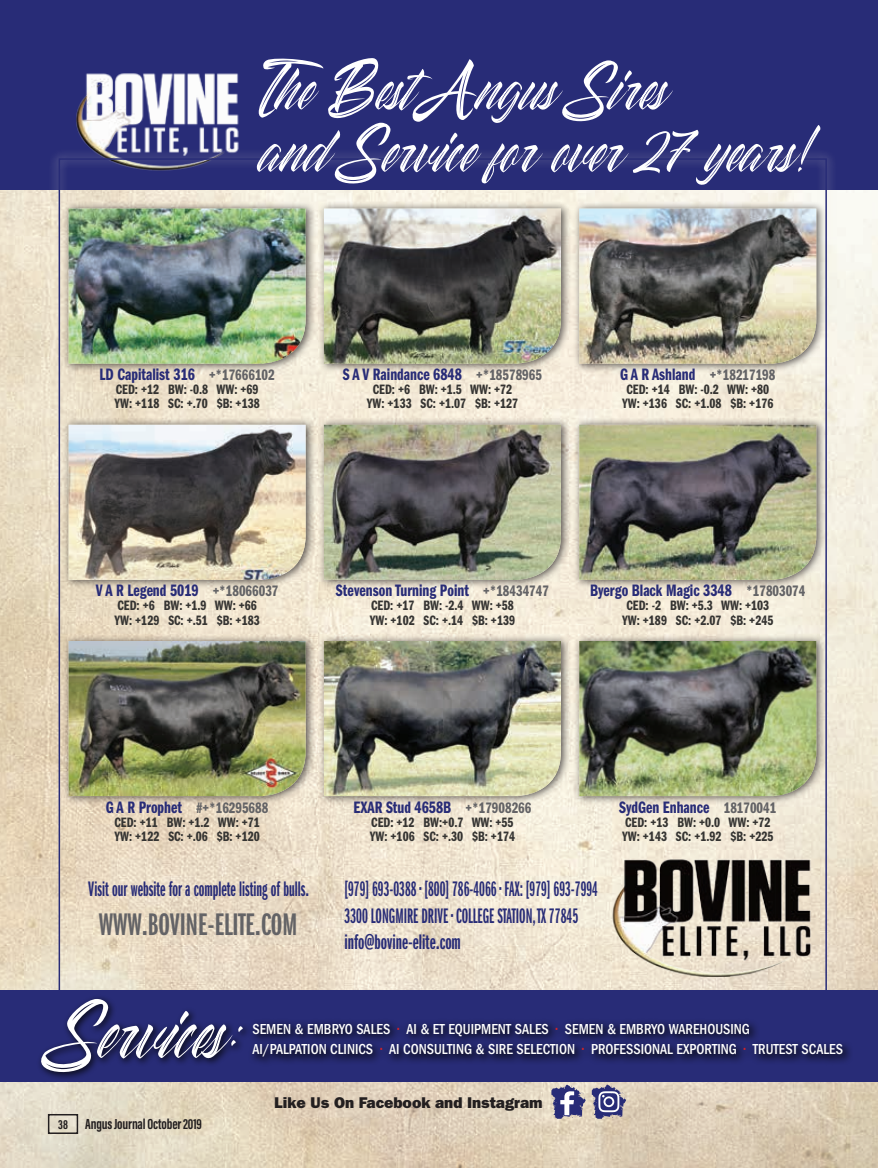
<style>
.page{position:relative;width:878px;height:1168px;background:#fff}
.page>*{position:absolute;margin:0;border:0;box-sizing:border-box;transform-origin:0 0}
.t1{font:32.4px "Franklin Gothic Demi X Cmpr";color:#636366}
.t2{font:21.75px/26.1px "Franklin Gothic Demi X Cmpr";color:#282c77;scale:.82 1}
.t3{font:21.75px "Franklin Gothic Demi X Cmpr";color:#282c77;scale:.9 1}
.t4{font:17.25px "Franklin Gothic Demi Cmpr";color:#282c77}
.t5{font:15.75px "Franklin Gothic Demi Cmpr";color:#636366}
.t6{font:800 15.6px "Franklin Gothic";color:#231f20}
.t7{font:500 condensed 15px/20.7px "Franklin Gothic";color:#fff;scale:.95 1}
.t8{font:700 15px "Acumin Pro Extra Cond";letter-spacing:-.01em;color:#231f20}
.t9{font:14.1px/14.1px "Franklin Gothic Demi Cmpr";color:#353432}
.s1{font-size:15.75px;color:#636366}
.s2{font-size:17.25px;color:#282c77}
.s3{color:#d1232a}
.s4{font-size:13.5px}
</style>
<div class="page">
<img style="left:0;top:190px;width:878px;height:978px">
<div style="left:0;top:0;width:878px;height:190px;background:#282c77"></div>
<svg style="left:591px;top:1084px;width:35px;height:35px"></svg>
<svg style="left:551px;top:1084px;width:34px;height:35px"></svg>
<img style="left:76px;top:73px;width:163px;height:76px">
<div style="left:49px;top:149px;width:787px;height:872px;background:#efe9d5;opacity:.75"></div>
<div style="left:0;top:990px;width:878px;height:91px;background:#282c77"></div>
<div style="left:247px;top:1018px;width:606px;height:49px;background:#050506;opacity:.75"></div>
<div style="left:37px;top:994px;width:215px;height:87px;background:#282c77"></div>
<svg style="left:39px;top:999px;width:204px;height:79px"></svg>
<div style="left:63px;top:201px;width:253px;height:172px;background:#231f20;opacity:.75"></div>
<img style="left:69px;top:208px;width:236px;height:156px">
<div style="left:318px;top:201px;width:253px;height:172px;background:#231f20;opacity:.75"></div>
<img style="left:324px;top:208px;width:237px;height:156px">
<div style="left:573px;top:201px;width:253px;height:172px;background:#231f20;opacity:.75"></div>
<img style="left:579px;top:208px;width:237px;height:156px">
<div style="left:63px;top:418px;width:253px;height:171px;background:#231f20;opacity:.75"></div>
<img style="left:69px;top:425px;width:236px;height:155px">
<div style="left:318px;top:418px;width:253px;height:171px;background:#231f20;opacity:.75"></div>
<img style="left:324px;top:425px;width:237px;height:155px">
<div style="left:573px;top:418px;width:253px;height:171px;background:#231f20;opacity:.75"></div>
<img style="left:579px;top:425px;width:237px;height:155px">
<div style="left:63px;top:634px;width:253px;height:171px;background:#231f20;opacity:.75"></div>
<img style="left:69px;top:641px;width:236px;height:155px">
<div style="left:318px;top:634px;width:253px;height:171px;background:#231f20;opacity:.75"></div>
<img style="left:324px;top:641px;width:237px;height:155px">
<div style="left:573px;top:634px;width:253px;height:171px;background:#231f20;opacity:.75"></div>
<img style="left:579px;top:641px;width:237px;height:155px">
<img style="left:609px;top:860px;width:208px;height:117px">
<svg style="left:250px;top:58px;width:571px;height:131px"></svg>
<div style="left:48px;top:1114px;width:30px;height:20px;border:2px solid #231f20"></div>
<p class="t4" style="left:99px;top:365px;width:177px">LD Capitalist 316 <span class="s1">+*17666102</span></p>
<p class="t9" style="left:114px;top:383px;width:147px">CED: +12 BW: -0.8 WW: +69<br>YW: +118 SC: +.70 $B: +138</p>
<p class="t4" style="left:343px;top:365px;width:201px">S A V Raindance 6848 <span class="s1">+*18578965</span></p>
<p class="t9" style="left:367px;top:383px;width:153px;text-align:center">CED: +6 BW: +1.5 WW: +72<br>YW: +133 SC: +1.07 $B: +127</p>
<p class="t4" style="left:620px;top:365px;width:157px">G A R Ashland <span class="s1">+*18217198</span></p>
<p class="t9" style="left:622px;top:383px;width:153px">CED: +14 BW: -0.2 WW: +80<br>YW: +136 SC: +1.08 $B: +176</p>
<p class="t4" style="left:96px;top:581px;width:184px">V A R Legend 5019 <span class="s1">+*18066037</span></p>
<p class="t9" style="left:114px;top:599px;width:147px">CED: +6 BW: +1.9 WW: +66<br>YW: +129 SC: +.51 $B: +183</p>
<p class="t4" style="left:336px;top:581px;width:214px">Stevenson Turning Point <span class="s1">+*18434747</span></p>
<p class="t9" style="left:370px;top:599px;width:147px">CED: +17 BW: -2.4 WW: +58<br>YW: +102 SC: +.14 $B: +139</p>
<p class="t4" style="left:590px;top:581px;width:217px">Byergo Black Magic 3348 <span class="s1">*17803074</span></p>
<p class="t9" style="left:622px;top:599px;width:153px">CED: -2 BW: +5.3 WW: +103<br>YW: +189 SC: +2.07 $B: +245</p>
<p class="t5" style="left:106px;top:798px;width:164px"><span class="s2">G A R Prophet</span> #+*16295688</p>
<p class="t9" style="left:114px;top:815px;width:147px">CED: +11 BW: +1.2 WW: +71<br>YW: +122 SC: +.06 $B: +120</p>
<p class="t3" style="left:88px;top:877px;width:247px">Visit our website for a complete listing of bulls.</p>
<p class="t1" style="left:99px;top:907px;width:200px">WWW.BOVINE-ELITE.COM</p>
<p class="t4" style="left:353px;top:797px;width:179px">EXAR Stud 4658B <span class="s1">+*17908266</span></p>
<p class="t9" style="left:370px;top:815px;width:147px">CED: +12 BW:+0.7 WW: +55<br>YW: +106 SC: +.30 $B: +174</p>
<p class="t2" style="left:344px;top:876px;width:311px">[979] 693-0388 • [800] 786-4066 • FAX: [979] 693-7994<br>3300 LONGMIRE DRIVE • COLLEGE STATION, TX 77845 info@bovine-elite.com</p>
<p class="t4" style="left:619px;top:797px;width:159px">SydGen Enhance <span class="s1">18170041</span></p>
<p class="t9" style="left:622px;top:815px;width:153px">CED: +13 BW: +0.0 WW: +72<br>YW: +143 SC: +1.92 $B: +225</p>
<p class="t7" style="left:252px;top:1018px;width:623px">SEMEN &amp; EMBRYO SALES <span class="s3">•</span> AI &amp; ET EQUIPMENT SALES <span class="s3">•</span> SEMEN &amp; EMBRYO WAREHOUSING<br>AI/PALPATION CLINICS <span class="s3">•</span> AI CONSULTING &amp; SIRE SELECTION <span class="s3">•</span> PROFESSIONAL EXPORTING <span class="s3">•</span> TRUTEST SCALES</p>
<p class="t8" style="left:58px;top:1115px;width:145px"><span class="s4">38</span> Angus Journal October 2019</p>
<p class="t6" style="left:274px;top:1093px;width:270px">Like Us On Facebook and Instagram</p>
</div>
